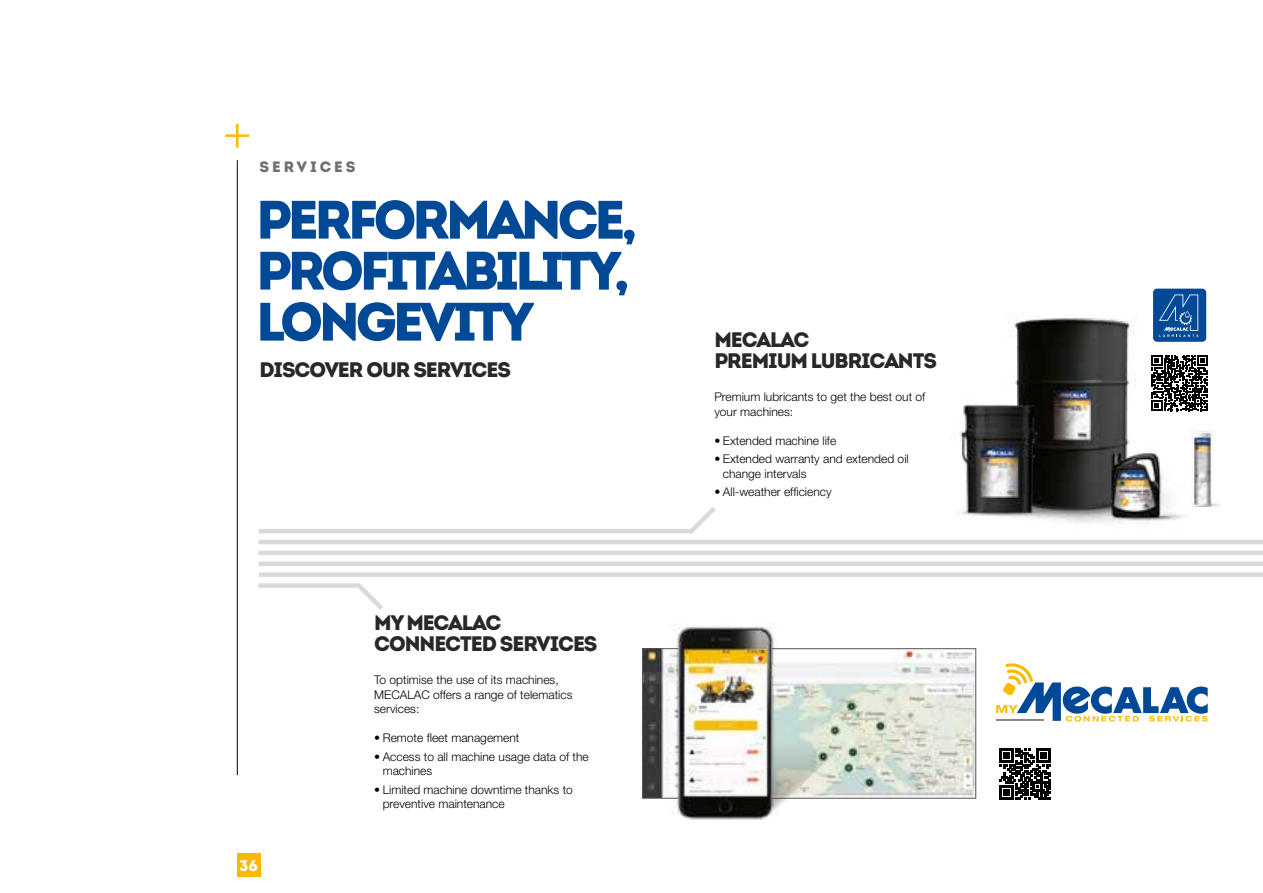
<style>
.page{position:relative;width:1263px;height:893px;background:#fff}
.page>*{position:absolute;margin:0;border:0;box-sizing:border-box;transform-origin:0 0}
.t1{font:900 54px/51px "Intro";letter-spacing:-.075em;color:#004996}
.t2{font:900 21px/21px "Intro";letter-spacing:-.05em;color:#282827}
.t3{font:900 15.45px "Intro";color:#fff}
.t4{font:900 15px "Intro";letter-spacing:.2em;color:#706f6f}
.t5{font:300 12px/14.4px "Helvetica Neue LT Pro";color:#000}
</style>
<div class="page">
<svg style="left:225px;top:124px;width:24px;height:24px"></svg>
<hr style="left:237px;top:160px;width:1px;height:615px;background:#000">
<img style="left:644px;top:650px;width:330px;height:147px">
<div style="left:642px;top:648px;width:334px;height:151px;border:1px solid #575756"></div>
<img style="left:1011px;top:304px;width:197px;height:219px">
<img style="left:1086px;top:435px;width:122px;height:88px">
<img style="left:959px;top:387px;width:114px;height:136px">
<img style="left:1178px;top:427px;width:42px;height:84px">
<hr style="left:259px;top:529px;width:433px;height:4px;background:#dadada">
<svg style="left:684px;top:507px;width:31px;height:27px"></svg>
<hr style="left:258px;top:540px;width:1005px;height:4px;background:#dadada">
<hr style="left:258px;top:551px;width:1005px;height:4px;background:#dadada">
<div style="left:259px;top:561px;width:1004px;height:5px;background:#dadada"></div>
<div style="left:259px;top:572px;width:1004px;height:5px;background:#dadada"></div>
<div style="left:258px;top:583px;width:102px;height:5px;background:#dadada"></div>
<svg style="left:358px;top:584px;width:25px;height:26px"></svg>
<svg style="left:999px;top:748px;width:52px;height:52px"></svg>
<svg style="left:996px;top:663px;width:212px;height:58px"></svg>
<div style="left:1153px;top:289px;width:53px;height:53px;background:#004996;border-radius:4px"></div>
<svg style="left:1159px;top:294px;width:39px;height:43px"></svg>
<svg style="left:1152px;top:355px;width:55px;height:56px"></svg>
<img style="left:671px;top:710px;width:199px;height:100px">
<img style="left:672px;top:626px;width:105px;height:194px">
<div style="left:237px;top:853px;width:23px;height:23px;background:#fbba00"></div>
<p class="t4" style="left:259px;top:156px;width:98px">SERVICES</p>
<h1 class="t1" style="left:256px;top:193px;width:382px">PERFORMANCE,<br>PROFITABILITY,<br>LONGEVITY</h1>
<h2 class="t2" style="left:259px;top:359px;width:253px">DISCOVER OUR SERVICES</h2>
<p class="t3" style="left:239px;top:855px;width:20px">36</p>
<h2 class="t2" style="left:374px;top:612px;width:225px">MY MECALAC<br>CONNECTED SERVICES</h2>
<p class="t5" style="left:374px;top:673px;width:200px">To optimise the use of its machines,<br>MECALAC offers a range of telematics services:</p>
<p class="t5" style="left:374px;top:730px;width:147px">• Remote fleet management</p>
<p class="t5" style="left:383px;top:749px;width:208px;text-indent:-9px">• Access to all machine usage data of the machines</p>
<p class="t5" style="left:383px;top:782px;width:192px;text-indent:-9px">• Limited machine downtime thanks to preventive maintenance</p>
<h2 class="t2" style="left:714px;top:329px;width:224px">MECALAC<br>PREMIUM LUBRICANTS</h2>
<p class="t5" style="left:714px;top:390px;width:212px">Premium lubricants to get the best out of your machines:</p>
<p class="t5" style="left:714px;top:433px;width:123px">• Extended machine life</p>
<p class="t5" style="left:723px;top:452px;width:187px;text-indent:-9px">• Extended warranty and extended oil change intervals</p>
<p class="t5" style="left:714px;top:485px;width:119px">• All-weather efficiency</p>
</div>
